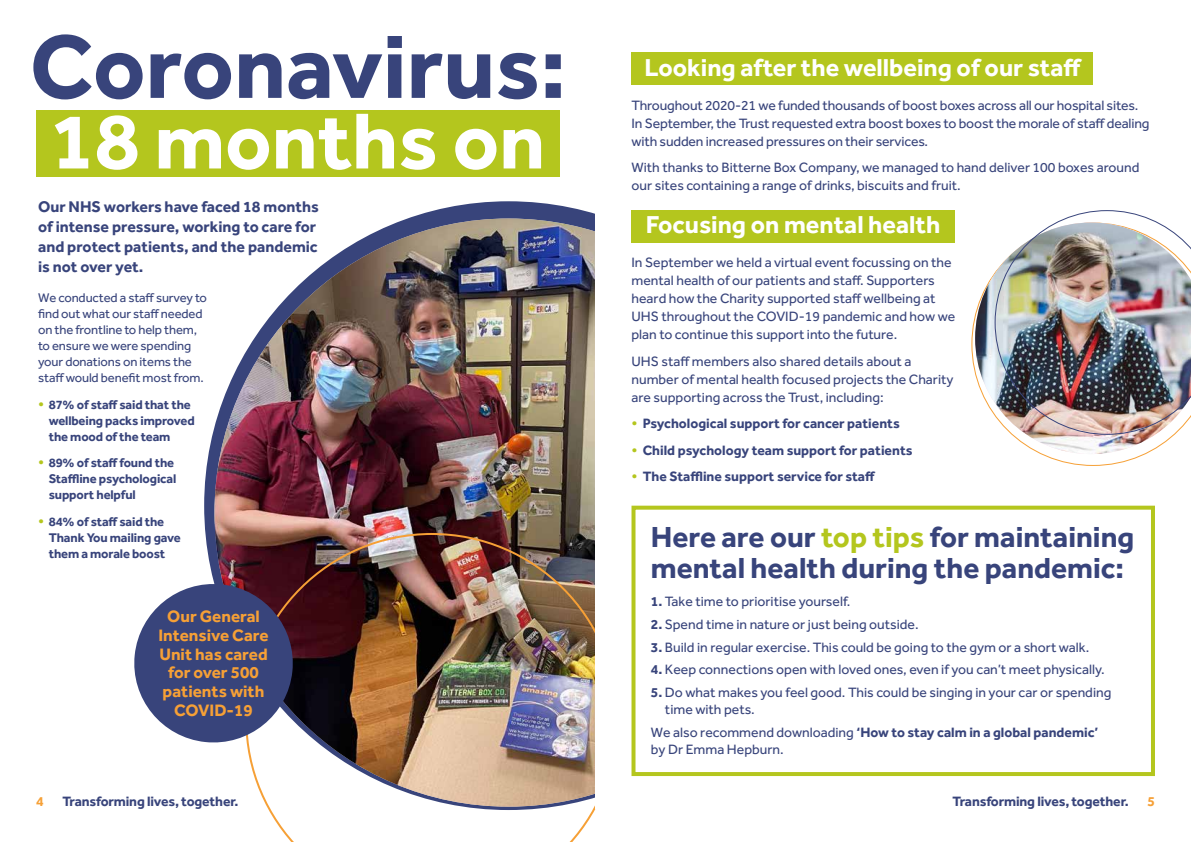
<style>
.page{position:relative;width:1191px;height:842px;background:#fff}
.page>*{position:absolute;margin:0;border:0;box-sizing:border-box;transform-origin:0 0}
.t1{font:700 92.8px "Effra";color:#38447b}
.t2{font:700 81.9px "Effra";color:#fff}
.t3{font:700 30px/31px "Effra";color:#38447b}
.t4{font:700 25.3px "Effra";color:#fff}
.t5{font:700 17.1px/18.9px "Effra";color:#f6a036;text-align:center}
.t6{font:700 16px/20px "Effra";color:#38447b}
.t7{font:14px/18px "Effra";color:#38447b}
.t8{font:700 14px "Effra";color:#38447b}
.t9{font:700 14px "Effra";color:#f6a036}
.t10{font:700 13px/16px "Effra";letter-spacing:-.01em;color:#38447b}
.t11{font:13px/16px "Effra";letter-spacing:-.01em;color:#38447b}
.s1{font-size:14px;color:#b4c61e}
.s2{color:#b4c61e}
.s3{font-weight:700}
</style>
<div class="page">
<div style="left:36px;top:111px;width:523px;height:66px;background:#b4c61e"></div>
<img style="left:214px;top:218px;width:381px;height:362px">
<img style="left:245px;top:533px;width:351px;height:309px">
<svg style="left:134px;top:580px;width:163px;height:167px"></svg>
<div style="left:595px;top:171px;width:291px;height:638px;background:#fff"></div>
<div style="left:631px;top:53px;width:462px;height:32px;background:#b4c61e"></div>
<div style="left:631px;top:210px;width:323px;height:32px;background:#b4c61e"></div>
<div style="left:631px;top:506px;width:524px;height:270px;border:4px solid #b4c61e"></div>
<svg style="left:971px;top:315px;width:175px;height:151px"></svg>
<img style="left:975px;top:274px;width:199px;height:180px">
<img style="left:994px;top:210px;width:197px;height:225px">
<h1 class="t1" style="left:30px;top:10px;width:538px">Coronavirus:</h1>
<h2 class="t2" style="left:50px;top:91px;width:496px">18 months on</h2>
<p class="t6" style="left:38px;top:196px;width:282px">Our NHS workers have faced 18 months of intense pressure, working to care for and protect patients, and the pandemic is not over yet.</p>
<p class="t11" style="left:38px;top:290px;width:170px">We conducted a staff survey to find out what our staff needed on the frontline to help them, to ensure we were spending your donations on items the staff would benefit most from.</p>
<p class="t10" style="left:49px;top:396px;width:147px;text-indent:-11px"><span class="s1">•</span> 87% of staff said that the wellbeing packs improved the mood of the team</p>
<p class="t10" style="left:49px;top:454px;width:129px;text-indent:-11px"><span class="s1">•</span> 89% of staff found the<br>Staffline psychological support helpful</p>
<p class="t10" style="left:49px;top:513px;width:133px;text-indent:-11px"><span class="s1">•</span> 84% of staff said the<br>Thank You mailing gave them a morale boost</p>
<p class="t5" style="left:158px;top:606px;width:112px">Our General<br>Intensive Care<br>Unit has cared for over 500 patients with<br>COVID-19</p>
<h3 class="t4" style="left:644px;top:52px;width:439px">Looking after the wellbeing of our staff</h3>
<p class="t7" style="left:631px;top:96px;width:519px">Throughout 2020-21 we funded thousands of boost boxes across all our hospital sites.<br>In September, the Trust requested extra boost boxes to boost the morale of staff dealing with sudden increased pressures on their services.</p>
<p class="t7" style="left:631px;top:158px;width:509px">With thanks to Bitterne Box Company, we managed to hand deliver 100 boxes around our sites containing a range of drinks, biscuits and fruit.</p>
<h3 class="t4" style="left:645px;top:210px;width:296px">Focusing on mental health</h3>
<p class="t7" style="left:631px;top:253px;width:325px">In September we held a virtual event focussing on the mental health of our patients and staff. Supporters heard how the Charity supported staff wellbeing at UHS throughout the COVID-19 pandemic and how we plan to continue this support into the future.</p>
<p class="t7" style="left:631px;top:352px;width:323px">UHS staff members also shared details about a number of mental health focused projects the Charity are supporting across the Trust, including:</p>
<p class="t8" style="left:631px;top:415px;width:270px"><span class="s2">•</span> Psychological support for cancer patients</p>
<p class="t8" style="left:631px;top:441px;width:283px"><span class="s2">•</span> Child psychology team support for patients</p>
<p class="t8" style="left:631px;top:468px;width:245px"><span class="s2">•</span> The Staffline support service for staff</p>
<h3 class="t3" style="left:651px;top:521px;width:485px">Here are our <span class="s2">top tips</span> for maintaining mental health during the pandemic:</h3>
<p class="t7" style="left:651px;top:592px;width:201px"><span class="s3">1.</span> Take time to prioritise yourself.</p>
<p class="t7" style="left:651px;top:615px;width:269px"><span class="s3">2.</span> Spend time in nature or just being outside.</p>
<p class="t7" style="left:651px;top:638px;width:440px"><span class="s3">3.</span> Build in regular exercise. This could be going to the gym or a short walk.</p>
<p class="t7" style="left:651px;top:660px;width:455px"><span class="s3">4.</span> Keep connections open with loved ones, even if you can’t meet physically.</p>
<p class="t7" style="left:665px;top:683px;width:448px;line-height:17px;text-indent:-14px"><span class="s3">5.</span> Do what makes you feel good. This could be singing in your car or spending time with pets.</p>
<p class="t7" style="left:651px;top:723px;width:449px;line-height:17px">We also recommend downloading <span class="s3">‘How to stay calm in a global pandemic’ </span>by Dr Emma Hepburn.</p>
<p class="t9" style="left:36px;top:793px;width:9px">4</p>
<p class="t8" style="left:62px;top:793px;width:178px">Transforming lives, together.</p>
<p class="t8" style="left:952px;top:793px;width:178px">Transforming lives, together.</p>
<p class="t9" style="left:1147px;top:793px;width:9px">5</p>
</div>
